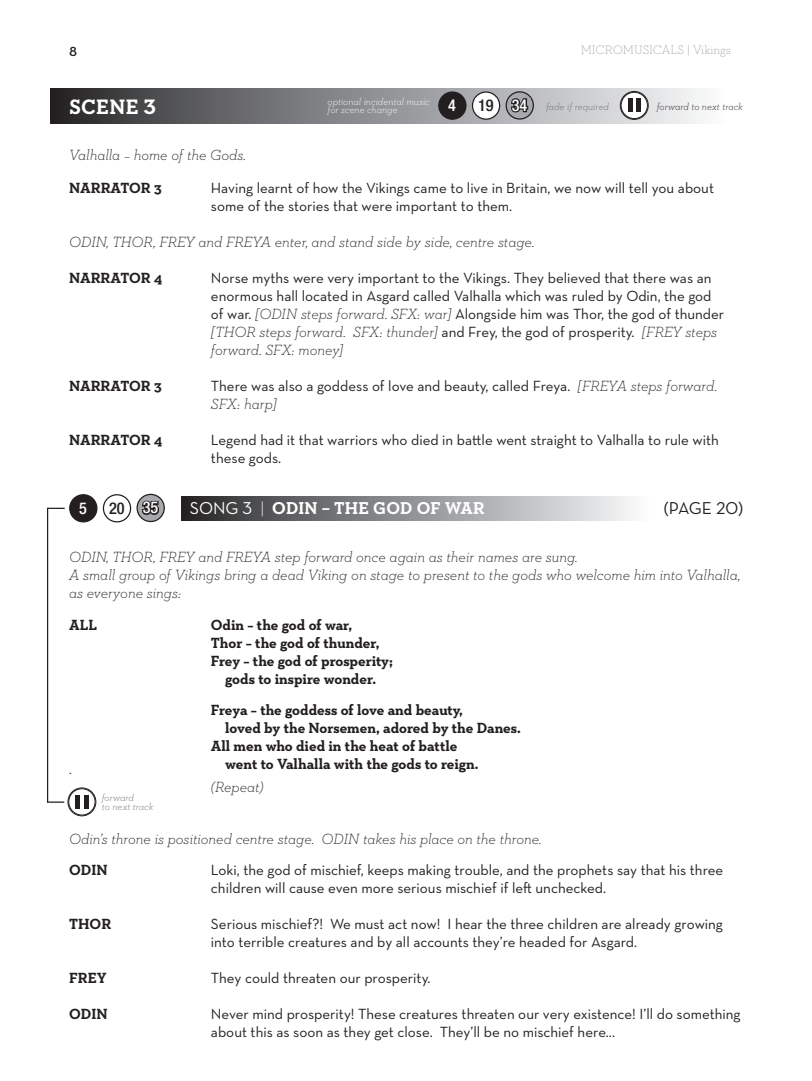
<style>
.page{position:relative;width:812px;height:1081px;background:#fff}
.page>*{position:absolute;margin:0;border:0;box-sizing:border-box;transform-origin:0 0}
.t1{font:700 21.25px "Neutraface Slab Text";letter-spacing:.01em;color:#fff}
.t2{font:700 17.5px "Neutraface Slab Text";letter-spacing:.01em;color:#fff}
.t3{font:17.5px "Neutraface Text";color:#231f20}
.t4{font:500 condensed 16.25px "Helvetica Neue";color:#231f20}
.t5{font:500 condensed 16.25px "Helvetica Neue";color:#fff}
.t6{font:15px/18px "Neutraface Text";color:#231f20}
.t7{font:italic 300 15px/18px "Neutraface Slab Text";letter-spacing:-.005em;color:#231f20}
.t8{font:700 15px "Neutraface Slab Text";color:#231f20}
.t9{font:300 12.5px "Neutraface Slab Text";letter-spacing:-.005em;color:#a8a9ad}
.t10{font:12.5px "Neutraface Text";color:#231f20}
.t11{font:italic 300 10px/8.8px "Neutraface Slab Text";letter-spacing:-.005em;color:#fff}
.t12{font:italic 300 10px "Neutraface Slab Text";color:#6b6b6e}
.t13{font:italic 300 10px "Neutraface Slab Text";letter-spacing:-.02em;color:#231f20}
.t14{font:italic 300 10px/8.8px "Neutraface Slab Text";letter-spacing:-.02em;color:#6c6d70}
.s1{font-family:"Helvetica Neue";font-weight:500;font-style:normal;font-stretch:condensed;font-size:16.25px;color:#231f20}
.s2{font-family:"Helvetica Neue";font-weight:500;font-style:normal;font-stretch:condensed;font-size:16.25px;color:#fff}
.s3{font-family:"Neutraface Slab Text";font-weight:300;font-style:italic}
.s4{font-family:"Neutraface Text";font-weight:400;font-style:normal}
.s5{color:#fff}
.s6{font-family:"Neutraface Text";font-weight:400}
.s7{font-weight:300}
</style>
<div class="page">
<div style="left:50px;top:89px;width:674px;height:34px;background:linear-gradient(to right,#2b2b2e,#f5f6f9)"></div>
<div style="left:181px;top:496px;width:467px;height:25px;background:linear-gradient(to right,#2a2a2d,#fafcfe)"></div>
<div style="left:70px;top:495px;width:27px;height:27px;background:#231f20;border-radius:50%"></div>
<div style="left:69px;top:494px;width:28px;height:28px;border:1px solid #231f20;border-radius:50%"></div>
<svg style="left:103px;top:495px;width:27px;height:27px"></svg>
<div style="left:103px;top:494px;width:28px;height:28px;border:1px solid #231f20;border-radius:50%"></div>
<div style="left:106px;top:501px;width:21px;height:13px;background:#fff"></div>
<svg style="left:137px;top:494px;width:27px;height:27px"></svg>
<div style="left:136px;top:494px;width:29px;height:28px;border:1px solid #231f20;border-radius:50%"></div>
<div style="left:140px;top:501px;width:21px;height:12px;background:#a8a9ad"></div>
<svg style="left:141px;top:499px;width:19px;height:17px"></svg>
<div style="left:439px;top:92px;width:27px;height:27px;background:#231f20;border-radius:50%"></div>
<div style="left:438px;top:91px;width:28px;height:29px;border:1px solid #231f20;border-radius:50%"></div>
<svg style="left:472px;top:92px;width:27px;height:27px"></svg>
<div style="left:472px;top:91px;width:28px;height:29px;border:1px solid #231f20;border-radius:50%"></div>
<div style="left:475px;top:98px;width:21px;height:13px;background:#fff"></div>
<svg style="left:506px;top:92px;width:27px;height:27px"></svg>
<div style="left:505px;top:91px;width:29px;height:29px;border:1px solid #231f20;border-radius:50%"></div>
<div style="left:509px;top:98px;width:21px;height:13px;background:#a8a9ad"></div>
<svg style="left:509px;top:92px;width:20px;height:22px"></svg>
<svg style="left:620px;top:92px;width:27px;height:27px"></svg>
<div style="left:620px;top:91px;width:28px;height:29px;border:1px solid #231f20;border-radius:50%"></div>
<div style="left:620px;top:92px;width:27px;height:27px;border:1px solid #231f20;border-radius:50%"></div>
<hr style="left:628px;top:98px;width:4px;height:14px;background:#231f20">
<hr style="left:636px;top:98px;width:4px;height:14px;background:#231f20">
<hr style="left:47px;top:508px;width:1px;height:294px;background:#231f20">
<svg style="left:48px;top:508px;width:17px;height:1px"></svg>
<svg style="left:47px;top:801px;width:17px;height:2px"></svg>
<svg style="left:68px;top:788px;width:27px;height:27px"></svg>
<div style="left:68px;top:788px;width:28px;height:28px;border:1px solid #231f20;border-radius:50%"></div>
<div style="left:69px;top:788px;width:26px;height:27px;border:1px solid #231f20;border-radius:50%"></div>
<hr style="left:76px;top:795px;width:4px;height:14px;background:#231f20">
<hr style="left:84px;top:795px;width:4px;height:14px;background:#231f20">
<p class="t9" style="left:580px;top:42px;width:152px">MICROMUSICALS | Vikings</p>
<p class="t11" style="left:327px;top:97px;width:104px">optional incidental music for scene change</p>
<p class="t13" style="left:656px;top:100px;width:87px">forward to next track</p>
<p class="t5" style="left:448px;top:96px;width:9px">4</p>
<p class="t12" style="left:478px;top:100px;width:132px"><span class="s1">19</span> <span class="s2">34</span> fade if required</p>
<h1 class="t1" style="left:69px;top:93px;width:88px">SCENE 3</h1>
<p class="t7" style="left:69px;top:146px;width:178px">Valhalla – home of the Gods.</p>
<p class="t8" style="left:69px;top:179px;width:94px">NARRATOR 3</p>
<p class="t6" style="left:211px;top:179px;width:504px">Having learnt of how the Vikings came to live in Britain, we now will tell you about some of the stories that were important to them.</p>
<p class="t7" style="left:69px;top:233px;width:466px">ODIN, THOR, FREY and FREYA enter, and stand side by side, centre stage.</p>
<p class="t8" style="left:69px;top:269px;width:94px">NARRATOR 4</p>
<p class="t6" style="left:211px;top:269px;width:514px">Norse myths were very important to the Vikings. They believed that there was an enormous hall located in Asgard called Valhalla which was ruled by Odin, the god of war. <span class="s3">[ODIN steps forward. SFX: war]</span> Alongside him was Thor, the god of thunder</p>
<p class="t7" style="left:211px;top:323px;width:507px">[THOR steps forward. SFX: thunder] <span class="s4">and Frey, the god of prosperity.</span> [FREY steps forward. SFX: money]</p>
<p class="t8" style="left:69px;top:377px;width:94px">NARRATOR 3</p>
<p class="t6" style="left:211px;top:377px;width:507px">There was also a goddess of love and beauty, called Freya. <span class="s3">[FREYA steps forward.</span></p>
<p class="t7" style="left:211px;top:395px;width:68px">SFX: harp]</p>
<p class="t8" style="left:69px;top:431px;width:94px">NARRATOR 4</p>
<p class="t6" style="left:211px;top:431px;width:509px">Legend had it that warriors who died in battle went straight to Valhalla to rule with these gods.</p>
<p class="t5" style="left:79px;top:498px;width:9px">5</p>
<p class="t4" style="left:109px;top:498px;width:51px">20 <span class="s5">35</span></p>
<p class="t2" style="left:190px;top:497px;width:296px"><span class="s6">SONG 3</span> <span class="s7">|</span> ODIN – THE GOD OF WAR</p>
<p class="t3" style="left:663px;top:497px;width:81px">(Pag e 20)</p>
<p class="t7" style="left:69px;top:547px;width:672px">ODIN, THOR, FREY and FREYA step forward once again as their names are sung.<br>A small group of Vikings bring a dead Viking on stage to present to the gods who welcome him into Valhalla, as everyone sings:</p>
<p class="t8" style="left:69px;top:615px;width:30px">ALL</p>
<p class="t8" style="left:211px;top:615px;width:143px">Odin – the god of war,</p>
<p class="t8" style="left:211px;top:633px;width:170px">Thor – the god of thunder,</p>
<p class="t8" style="left:211px;top:651px;width:183px">Frey – the god of prosperity;</p>
<p class="t8" style="left:225px;top:669px;width:152px">gods to inspire wonder.</p>
<p class="t8" style="left:211px;top:700px;width:253px">Freya – the goddess of love and beauty,</p>
<p class="t8" style="left:225px;top:718px;width:297px">loved by the Norsemen, adored by the Danes.</p>
<p class="t8" style="left:211px;top:736px;width:248px">All men who died in the heat of battle</p>
<p class="t8" style="left:225px;top:754px;width:255px">went to Valhalla with the gods to reign.</p>
<p class="t10" style="left:69px;top:762px;width:4px">.</p>
<p class="t7" style="left:211px;top:778px;width:54px">(Repeat)</p>
<p class="t7" style="left:69px;top:830px;width:474px">Odin’s throne is positioned centre stage. ODIN takes his place on the throne.</p>
<p class="t8" style="left:69px;top:860px;width:40px">ODIN</p>
<p class="t6" style="left:211px;top:860px;width:514px">Loki, the god of mischief, keeps making trouble, and the prophets say that his three children will cause even more serious mischief if left unchecked.</p>
<p class="t8" style="left:69px;top:914px;width:44px">THOR</p>
<p class="t6" style="left:211px;top:914px;width:513px">Serious mischief?! We must act now! I hear the three children are already growing into terrible creatures and by all accounts they’re headed for Asgard.</p>
<p class="t8" style="left:69px;top:968px;width:39px">FREY</p>
<p class="t6" style="left:211px;top:968px;width:221px">They could threaten our prosperity.</p>
<p class="t8" style="left:69px;top:1004px;width:40px">ODIN</p>
<p class="t6" style="left:211px;top:1004px;width:531px">Never mind prosperity! These creatures threaten our very existence! I’ll do something about this as soon as they get close. They’ll be no mischief here...</p>
<p class="t14" style="left:102px;top:793px;width:53px">forward<br>to next track</p>
</div>
